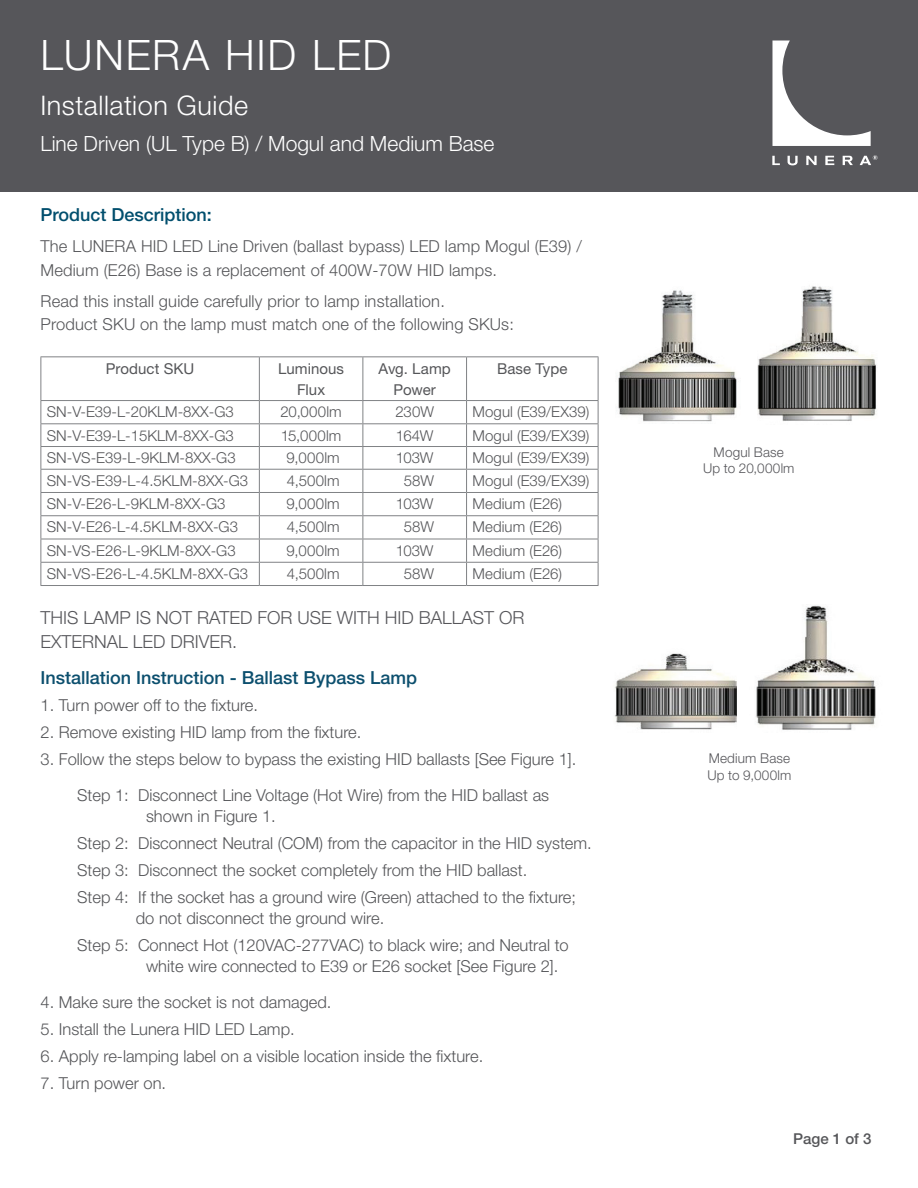
<style>
.page{position:relative;width:918px;height:1188px;background:#fff}
.page>*{position:absolute;margin:0;border:0;box-sizing:border-box;transform-origin:0 0}
.t1{font:300 42px "Helvetica Neue LT Std";letter-spacing:.04em;color:#fff}
.t2{font:300 27px "Helvetica Neue LT Std";letter-spacing:.02em;color:#fff}
.t3{font:300 21px "Helvetica Neue LT Std";color:#fff}
.t4{font:300 18px/24px "Helvetica Neue LT Std";color:#56565a}
.t5{font:500 18px "Helvetica Neue LT Std";color:#0c4f6e}
.t6{font:500 18px "Helvetica Neue LT Std";color:#014e6d}
.t7{font:300 16.5px/27px "Helvetica Neue LT Std";color:#555659}
.t8{font:300 15px "Helvetica Neue LT Std";color:#555659}
.t9{font:15px/21px "Helvetica Neue LT Std";letter-spacing:.005em;color:#555659;text-align:center}
.t10{font:500 15px "Helvetica Neue LT Std";color:#555659}
.t11{font:300 13.5px/16.5px "Helvetica Neue LT Std";letter-spacing:.01em;color:#56565a;text-align:center}
</style>
<div class="page">
<div style="left:0;top:0;width:918px;height:191px;background:#56565a"></div>
<svg style="left:772px;top:41px;width:99px;height:105px"></svg>
<svg style="left:772px;top:156px;width:8px;height:9px"></svg>
<svg style="left:788px;top:156px;width:10px;height:9px"></svg>
<svg style="left:806px;top:156px;width:11px;height:9px"></svg>
<svg style="left:825px;top:156px;width:9px;height:9px"></svg>
<svg style="left:843px;top:156px;width:10px;height:9px"></svg>
<svg style="left:860px;top:155px;width:18px;height:10px"></svg>
<svg style="left:41px;top:357px;width:557px;height:228px"></svg>
<hr style="left:40px;top:356px;width:219px;height:1px;background:#808285">
<hr style="left:40px;top:357px;width:1px;height:43px;background:#808285">
<hr style="left:259px;top:356px;width:104px;height:1px;background:#808285">
<hr style="left:259px;top:357px;width:1px;height:43px;background:#808285">
<hr style="left:363px;top:356px;width:104px;height:1px;background:#808285">
<hr style="left:363px;top:357px;width:1px;height:43px;background:#808285">
<hr style="left:467px;top:356px;width:131px;height:1px;background:#808285">
<hr style="left:466px;top:357px;width:1px;height:43px;background:#808285">
<hr style="left:598px;top:357px;width:1px;height:43px;background:#808285">
<hr style="left:40px;top:400px;width:219px;height:1px;background:#808285">
<hr style="left:259px;top:400px;width:104px;height:1px;background:#808285">
<hr style="left:363px;top:400px;width:104px;height:1px;background:#808285">
<hr style="left:467px;top:400px;width:131px;height:1px;background:#808285">
<hr style="left:40px;top:423px;width:219px;height:1px;background:#808285">
<hr style="left:259px;top:423px;width:104px;height:1px;background:#808285">
<hr style="left:363px;top:423px;width:104px;height:1px;background:#808285">
<hr style="left:467px;top:423px;width:131px;height:1px;background:#808285">
<hr style="left:40px;top:446px;width:219px;height:1px;background:#808285">
<hr style="left:259px;top:446px;width:104px;height:1px;background:#808285">
<hr style="left:363px;top:446px;width:104px;height:1px;background:#808285">
<hr style="left:467px;top:446px;width:131px;height:1px;background:#808285">
<hr style="left:40px;top:469px;width:219px;height:1px;background:#808285">
<hr style="left:259px;top:469px;width:104px;height:1px;background:#808285">
<hr style="left:363px;top:469px;width:104px;height:1px;background:#808285">
<hr style="left:467px;top:469px;width:131px;height:1px;background:#808285">
<hr style="left:40px;top:492px;width:219px;height:1px;background:#808285">
<hr style="left:259px;top:492px;width:104px;height:1px;background:#808285">
<hr style="left:363px;top:492px;width:104px;height:1px;background:#808285">
<hr style="left:467px;top:492px;width:131px;height:1px;background:#808285">
<hr style="left:40px;top:515px;width:219px;height:1px;background:#808285">
<hr style="left:259px;top:515px;width:104px;height:1px;background:#808285">
<hr style="left:363px;top:515px;width:104px;height:1px;background:#808285">
<hr style="left:467px;top:515px;width:131px;height:1px;background:#808285">
<hr style="left:40px;top:539px;width:219px;height:1px;background:#808285">
<hr style="left:259px;top:539px;width:104px;height:1px;background:#808285">
<hr style="left:363px;top:539px;width:104px;height:1px;background:#808285">
<hr style="left:467px;top:539px;width:131px;height:1px;background:#808285">
<hr style="left:40px;top:562px;width:219px;height:1px;background:#808285">
<svg style="left:40px;top:401px;width:1px;height:184px"></svg>
<hr style="left:259px;top:562px;width:104px;height:1px;background:#808285">
<svg style="left:259px;top:401px;width:1px;height:184px"></svg>
<hr style="left:363px;top:562px;width:104px;height:1px;background:#808285">
<svg style="left:363px;top:401px;width:1px;height:184px"></svg>
<hr style="left:467px;top:562px;width:131px;height:1px;background:#808285">
<svg style="left:466px;top:401px;width:1px;height:184px"></svg>
<svg style="left:598px;top:401px;width:1px;height:184px"></svg>
<hr style="left:40px;top:585px;width:219px;height:1px;background:#808285">
<hr style="left:259px;top:585px;width:104px;height:1px;background:#808285">
<hr style="left:363px;top:585px;width:104px;height:1px;background:#808285">
<hr style="left:467px;top:585px;width:131px;height:1px;background:#808285">
<img style="left:757px;top:286px;width:120px;height:135px">
<img style="left:618px;top:290px;width:119px;height:132px">
<img style="left:615px;top:653px;width:121px;height:77px">
<img style="left:755px;top:605px;width:121px;height:125px">
<h1 class="t1" style="left:40px;top:30px;width:352px">LUNERA HID LED</h1>
<h2 class="t2" style="left:40px;top:89px;width:209px">Installation Guide</h2>
<p class="t3" style="left:40px;top:131px;width:456px">Line Driven (UL Type B) / Mogul and Medium Base</p>
<p class="t6" style="left:40px;top:204px;width:173px">Product Description:</p>
<p class="t7" style="left:40px;top:234px;width:543px;line-height:24px">The LUNERA HID LED Line Driven (ballast bypass) LED lamp Mogul (E39) /<br>Medium (E26) Base is a replacement of 400W-70W HID lamps.</p>
<p class="t7" style="left:40px;top:289px;width:475px;line-height:23.2px">Read this install guide carefully prior to lamp installation.<br>Product SKU on the lamp must match one of the following SKUs:</p>
<p class="t9" style="left:106px;top:358px;width:90px">Product SKU</p>
<p class="t9" style="left:278px;top:358px;width:68px">Luminous<br>Flux</p>
<p class="t9" style="left:379px;top:358px;width:74px">Avg. Lamp<br>Power</p>
<p class="t9" style="left:497px;top:358px;width:72px">Base Type</p>
<p class="t8" style="left:47px;top:403px;width:188px">SN-V-E39-L-20KLM-8XX-G3</p>
<p class="t8" style="left:280px;top:403px;width:63px">20,000lm</p>
<p class="t8" style="left:395px;top:403px;width:40px">230W</p>
<p class="t8" style="left:473px;top:403px;width:118px">Mogul (E39/EX39)</p>
<p class="t8" style="left:47px;top:426px;width:188px">SN-V-E39-L-15KLM-8XX-G3</p>
<p class="t8" style="left:281px;top:426px;width:62px">15,000lm</p>
<p class="t8" style="left:396px;top:426px;width:39px">164W</p>
<p class="t8" style="left:473px;top:426px;width:118px">Mogul (E39/EX39)</p>
<p class="t8" style="left:47px;top:449px;width:190px">SN-VS-E39-L-9KLM-8XX-G3</p>
<p class="t8" style="left:287px;top:449px;width:55px">9,000lm</p>
<p class="t8" style="left:396px;top:449px;width:39px">103W</p>
<p class="t8" style="left:473px;top:449px;width:118px">Mogul (E39/EX39)</p>
<p class="t8" style="left:47px;top:471px;width:203px">SN-VS-E39-L-4.5KLM-8XX-G3</p>
<p class="t8" style="left:287px;top:471px;width:54px">4,500lm</p>
<p class="t8" style="left:404px;top:471px;width:32px">58W</p>
<p class="t8" style="left:473px;top:471px;width:118px">Mogul (E39/EX39)</p>
<p class="t8" style="left:47px;top:495px;width:180px">SN-V-E26-L-9KLM-8XX-G3</p>
<p class="t8" style="left:287px;top:495px;width:55px">9,000lm</p>
<p class="t8" style="left:396px;top:495px;width:39px">103W</p>
<p class="t8" style="left:473px;top:495px;width:91px">Medium (E26)</p>
<p class="t8" style="left:47px;top:518px;width:193px">SN-V-E26-L-4.5KLM-8XX-G3</p>
<p class="t8" style="left:287px;top:518px;width:54px">4,500lm</p>
<p class="t8" style="left:404px;top:518px;width:32px">58W</p>
<p class="t8" style="left:473px;top:518px;width:91px">Medium (E26)</p>
<p class="t8" style="left:47px;top:541px;width:190px">SN-VS-E26-L-9KLM-8XX-G3</p>
<p class="t8" style="left:287px;top:541px;width:55px">9,000lm</p>
<p class="t8" style="left:396px;top:541px;width:39px">103W</p>
<p class="t8" style="left:473px;top:541px;width:91px">Medium (E26)</p>
<p class="t8" style="left:47px;top:564px;width:203px">SN-VS-E26-L-4.5KLM-8XX-G3</p>
<p class="t8" style="left:287px;top:564px;width:54px">4,500lm</p>
<p class="t8" style="left:404px;top:564px;width:32px">58W</p>
<p class="t8" style="left:473px;top:564px;width:91px">Medium (E26)</p>
<p class="t4" style="left:40px;top:605px;width:485px">THIS LAMP IS NOT RATED FOR USE WITH HID BALLAST OR<br>EXTERNAL LED DRIVER.</p>
<p class="t5" style="left:40px;top:667px;width:378px">Installation Instruction - Ballast Bypass Lamp</p>
<p class="t7" style="left:40px;top:691px;width:219px">1. Turn power off to the fixture.</p>
<p class="t7" style="left:40px;top:718px;width:322px">2. Remove existing HID lamp from the fixture.</p>
<p class="t7" style="left:40px;top:741px;width:538px;line-height:36px;text-align:center">3. Follow the steps below to bypass the existing HID ballasts [See Figure 1].<br>Step 1: Disconnect Line Voltage (Hot Wire) from the HID ballast as</p>
<p class="t7" style="left:77px;top:802px;width:516px;text-indent:69px">shown in Figure 1.<br>Step 2: Disconnect Neutral (COM) from the capacitor in the HID system.<br>Step 3: Disconnect the socket completely from the HID ballast.<br>Step 4: If the socket has a ground wire (Green) attached to the fixture;</p>
<p class="t7" style="left:77px;top:904px;width:493px;text-indent:59px">do not disconnect the ground wire.<br>Step 5: Connect Hot (120VAC-277VAC) to black wire; and Neutral to</p>
<p class="t7" style="left:146px;top:952px;width:414px">white wire connected to E39 or E26 socket [See Figure 2].</p>
<p class="t7" style="left:40px;top:988px;width:292px">4. Make sure the socket is not damaged.</p>
<p class="t7" style="left:40px;top:1015px;width:256px">5. Install the Lunera HID LED Lamp.</p>
<p class="t7" style="left:40px;top:1042px;width:444px">6. Apply re-lamping label on a visible location inside the fixture.</p>
<p class="t7" style="left:40px;top:1069px;width:127px">7. Turn power on.</p>
<p class="t11" style="left:703px;top:443px;width:93px">Mogul Base<br>Up to 20,000lm</p>
<p class="t11" style="left:707px;top:750px;width:86px;text-align:left">Medium Base<br>Up to 9,000lm</p>
<p class="t10" style="left:793px;top:1129px;width:80px">Page 1 of 3</p>
</div>
